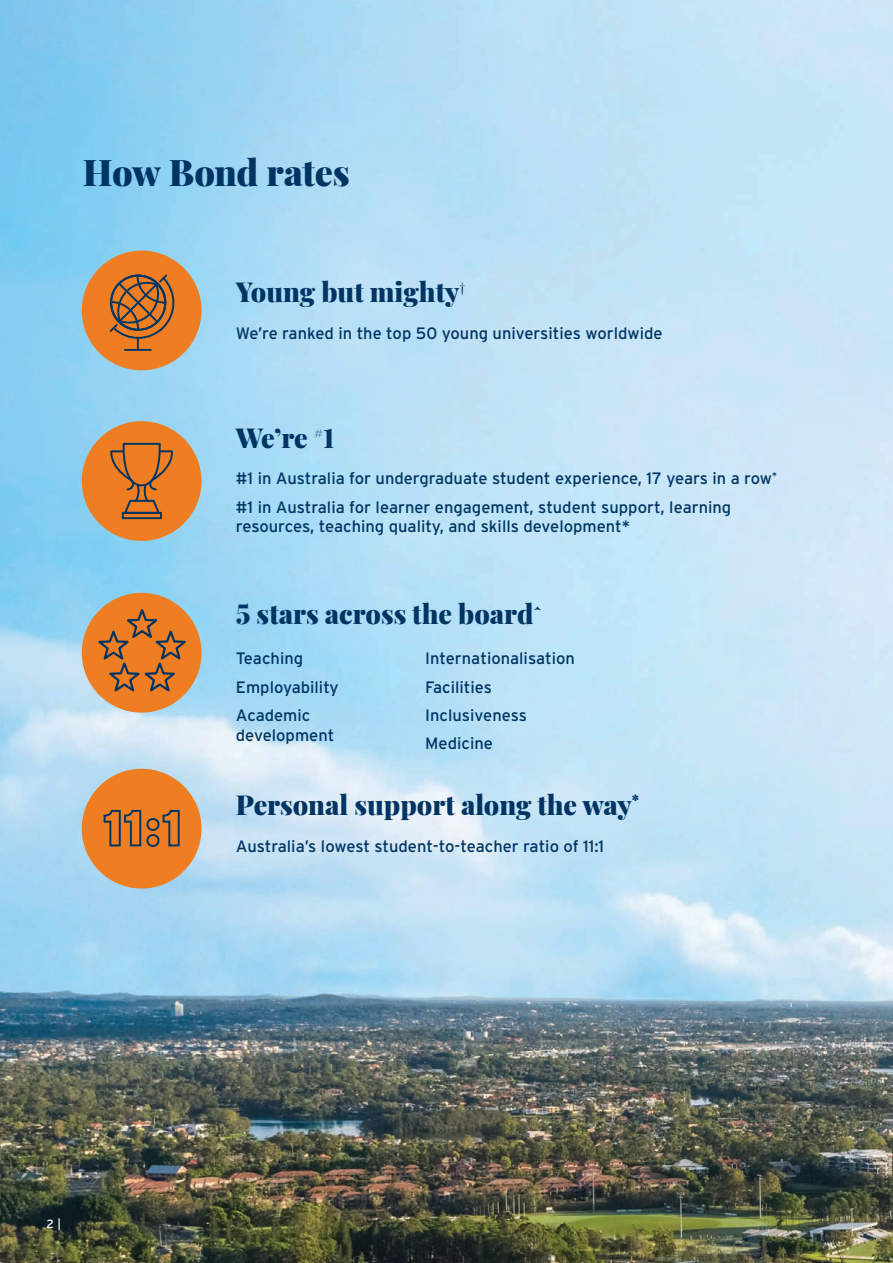
<style>
.page{position:relative;width:893px;height:1263px;background:#fff}
.page>*{position:absolute;margin:0;border:0;box-sizing:border-box;transform-origin:0 0}
.t1{font:900 36px "Playfair Display";letter-spacing:-.015em;color:#003563}
.t2{font:900 27px "Playfair Display";color:#003563}
.t3{font:16.5px/28.3px "Interstate";color:#003563}
.t4{font:12px "Interstate";color:#fff}
</style>
<div class="page">
<img style="left:0;top:0;width:893px;height:1263px">
<div style="left:82px;top:421px;width:120px;height:120px;background:#ef7e22;border-radius:50%"></div>
<svg style="left:110px;top:442px;width:63px;height:73px"></svg>
<div style="left:122px;top:512px;width:40px;height:7px;border:2px solid #003563"></div>
<div style="left:82px;top:593px;width:120px;height:120px;background:#ef7e22;border-radius:50%"></div>
<svg style="left:97px;top:608px;width:90px;height:84px"></svg>
<div style="left:82px;top:251px;width:120px;height:119px;background:#ef7e22;border-radius:50%"></div>
<svg style="left:110px;top:274px;width:64px;height:76px"></svg>
<hr style="left:125px;top:349px;width:26px;height:2px;background:#003663">
<div style="left:82px;top:769px;width:120px;height:119px;background:#ef7e22;border-radius:50%"></div>
<svg style="left:104px;top:810px;width:76px;height:37px"></svg>
<h1 class="t1" style="left:83px;top:144px;width:268px">How Bond rates</h1>
<h2 class="t2" style="left:236px;top:271px;width:231px">Young but mighty<sup>†</sup></h2>
<p class="t3" style="left:236px;top:319px;width:428px">We’re ranked in the top 50 young universities worldwide</p>
<h2 class="t2" style="left:236px;top:416px;width:100px">We’re <sup>#</sup>1</h2>
<p class="t3" style="left:236px;top:464px;width:542px">#1 in Australia for undergraduate student experience, 17 years in a row<sup>* </sup>#1 in Australia for learner engagement, student support, learning</p>
<p class="t3" style="left:236px;top:512px;width:396px">resources, teaching quality, and skills development*</p>
<h2 class="t2" style="left:236px;top:593px;width:307px">5 stars across the board<sup>^</sup></h2>
<p class="t3" style="left:236px;top:644px;width:104px">Teaching<br>Employability<br>Academic</p>
<p class="t3" style="left:236px;top:721px;width:100px">development</p>
<p class="t3" style="left:425px;top:644px;width:151px">Internationalisation<br>Facilities<br>Inclusiveness<br>Medicine</p>
<h2 class="t2" style="left:236px;top:784px;width:405px">Personal support along the way<sup>*</sup></h2>
<p class="t3" style="left:236px;top:832px;width:370px">Australia’s lowest student-to-teacher ratio of 11:1</p>
<p class="t4" style="left:47px;top:1216px;width:16px">2 |</p>
</div>
